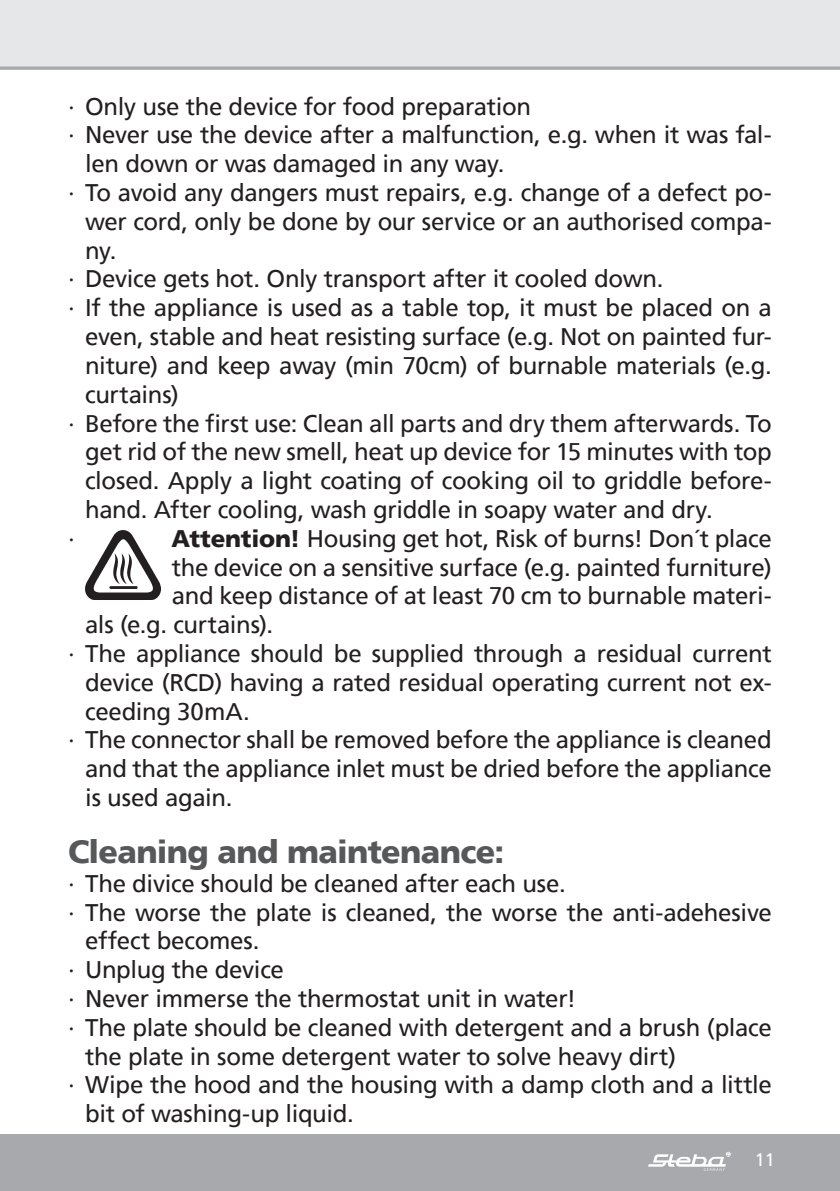
<style>
.page{position:relative;width:840px;height:1191px;background:#fff}
.page>*{position:absolute;margin:0;border:0;box-sizing:border-box;transform-origin:0 0}
.t1{font:900 32px "Frutiger";letter-spacing:-.02em;color:#57585a}
.t2{font:24px "Frutiger";letter-spacing:-.015em;color:#231f20}
.t3{font:18px "Frutiger";color:#fff}
.s1{font-weight:900}
</style>
<div class="page">
<div style="left:0;top:0;width:839px;height:68px;background:#e6e7e9"></div>
<div style="left:0;top:1134px;width:839px;height:57px;background:#a8a9ad"></div>
<svg style="left:648px;top:1151px;width:82px;height:19px"></svg>
<svg style="left:0;top:66px;width:839px;height:4px;background:#b3b4b8"></svg>
<img style="left:85px;top:531px;width:75px;height:68px">
<p class="t2" style="left:68px;top:92px;width:464px">∙ Only use the device for food preparation</p>
<p class="t2" style="left:68px;top:121px;width:705px">∙ Never use the device after a malfunction, e.g. when it was fal-</p>
<p class="t2" style="left:85px;top:150px;width:420px">len down or was damaged in any way.</p>
<p class="t2" style="left:68px;top:179px;width:705px">∙ To avoid any dangers must repairs, e.g. change of a defect po-</p>
<p class="t2" style="left:85px;top:207px;width:687px">wer cord, only be done by our service or an authorised compa-</p>
<p class="t2" style="left:85px;top:236px;width:33px">ny.</p>
<p class="t2" style="left:68px;top:265px;width:596px">∙ Device gets hot. Only transport after it cooled down.</p>
<p class="t2" style="left:68px;top:294px;width:704px">∙ If the appliance is used as a table top, it must be placed on a</p>
<p class="t2" style="left:85px;top:323px;width:687px">even, stable and heat resisting surface (e.g. Not on painted fur-</p>
<p class="t2" style="left:85px;top:351px;width:687px">niture) and keep away (min 70cm) of burnable materials (e.g.</p>
<p class="t2" style="left:85px;top:380px;width:95px">curtains)</p>
<p class="t2" style="left:68px;top:409px;width:704px">∙ Before the first use: Clean all parts and dry them afterwards. To</p>
<p class="t2" style="left:85px;top:438px;width:688px">get rid of the new smell, heat up device for 15 minutes with top</p>
<p class="t2" style="left:85px;top:467px;width:687px">closed. Apply a light coating of cooking oil to griddle before-</p>
<p class="t2" style="left:85px;top:495px;width:629px">hand. After cooling, wash griddle in soapy water and dry.</p>
<p class="t2" style="left:68px;top:524px;width:8px">∙</p>
<p class="t2" style="left:171px;top:524px;width:601px"><span class="s1">Attention!</span> Housing get hot, Risk of burns! Don´t place</p>
<p class="t2" style="left:172px;top:553px;width:601px">the device on a sensitive surface (e.g. painted furniture)</p>
<p class="t2" style="left:172px;top:582px;width:601px">and keep distance of at least 70 cm to burnable materi-</p>
<p class="t2" style="left:85px;top:611px;width:189px">als (e.g. curtains).</p>
<p class="t2" style="left:68px;top:639px;width:704px">∙ The appliance should be supplied through a residual current</p>
<p class="t2" style="left:85px;top:668px;width:687px">device (RCD) having a rated residual operating current not ex-</p>
<p class="t2" style="left:85px;top:697px;width:166px">ceeding 30mA.</p>
<p class="t2" style="left:68px;top:726px;width:704px">∙ The connector shall be removed before the appliance is cleaned</p>
<p class="t2" style="left:85px;top:755px;width:687px">and that the appliance inlet must be dried before the appliance</p>
<p class="t2" style="left:85px;top:783px;width:149px">is used again.</p>
<h1 class="t1" style="left:68px;top:832px;width:437px">Cleaning and maintenance:</h1>
<p class="t2" style="left:68px;top:869px;width:499px">∙ The divice should be cleaned after each use.</p>
<p class="t2" style="left:68px;top:898px;width:705px">∙ The worse the plate is cleaned, the worse the anti-adehesive</p>
<p class="t2" style="left:85px;top:927px;width:176px">effect becomes.</p>
<p class="t2" style="left:68px;top:955px;width:217px">∙ Unplug the device</p>
<p class="t2" style="left:68px;top:984px;width:509px">∙ Never immerse the thermostat unit in water!</p>
<p class="t2" style="left:68px;top:1013px;width:704px">∙ The plate should be cleaned with detergent and a brush (place</p>
<p class="t2" style="left:85px;top:1042px;width:592px">the plate in some detergent water to solve heavy dirt)</p>
<p class="t2" style="left:68px;top:1071px;width:705px">∙ Wipe the hood and the housing with a damp cloth and a little</p>
<p class="t2" style="left:85px;top:1099px;width:270px">bit of washing-up liquid.</p>
<p class="t3" style="left:754px;top:1149px;width:22px">11</p>
</div>
